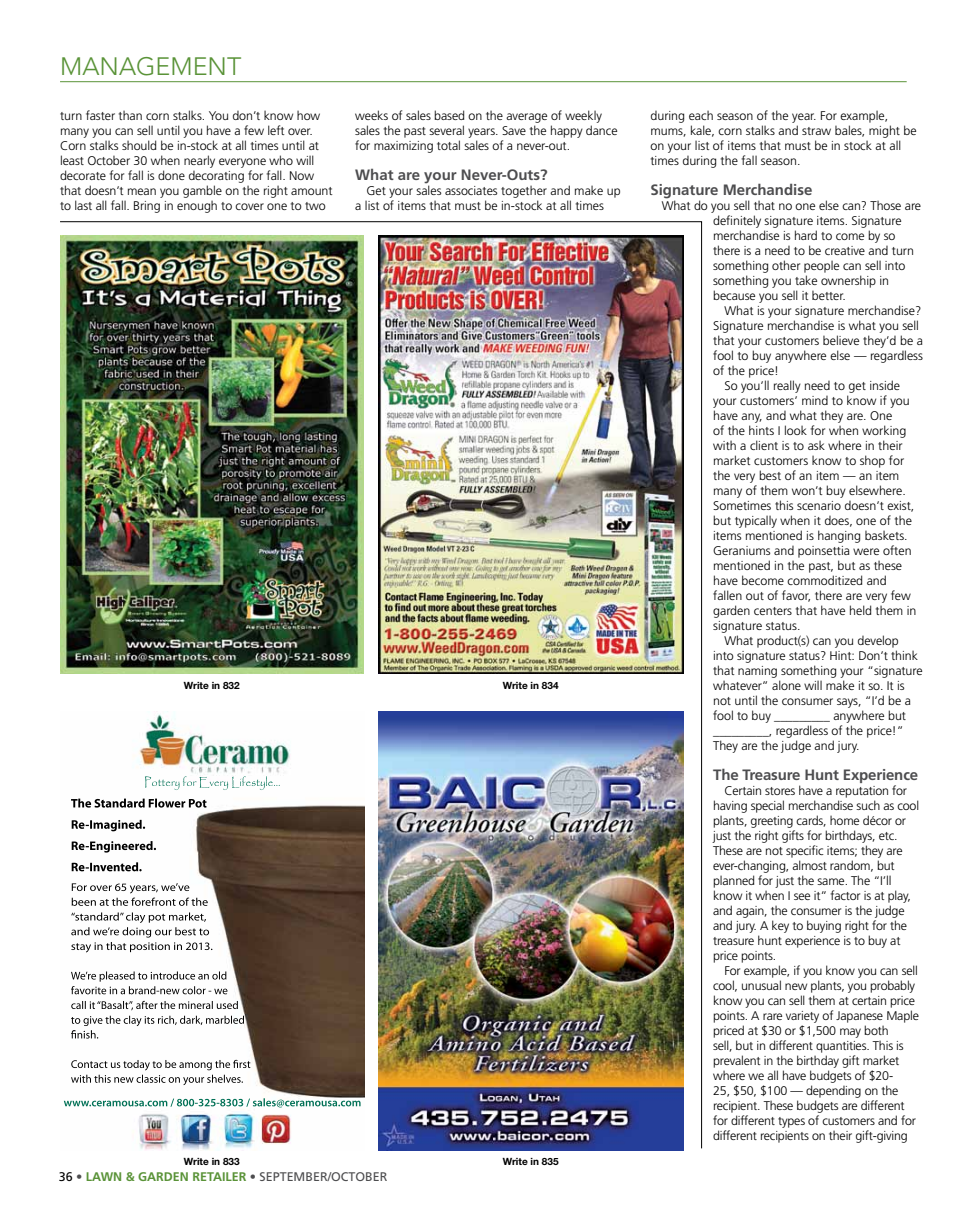
<style>
.page{position:relative;width:968px;height:1215px;background:#fff}
.page>*{position:absolute;margin:0;border:0;box-sizing:border-box;transform-origin:0 0}
.t1{font:300 25px "Avenir LT Std";color:#5a9338}
.t2{font:700 15px "Frutiger LT Std";color:#4d4d4f}
.t3{font:300 12.5px/15px "Frutiger LT Std";letter-spacing:-.005em;color:#000}
.t4{font:12.5px "Frutiger LT Std";color:#4d4d4f}
.t5{font:700 10px "Helvetica Neue LT Std";color:#000}
.s1{color:#000}
.s2{font-weight:700;color:#5a9338}
</style>
<div class="page">
<hr style="left:60px;top:81px;width:846px;height:1px;background:#5a9338">
<img style="left:60px;top:221px;width:642px;height:928px">
<h1 class="t1" style="left:60px;top:52px;width:183px">MANAGEM ENT</h1>
<p class="t3" style="left:60px;top:108px;width:274px">turn faster than corn stalks. You don’t know how many you can sell until you have a few left over.<br>Corn stalks should be in-stock at all times until at least October 30 when nearly everyone who will decorate for fall is done decorating for fall. Now that doesn’t mean you gamble on the right amount to last all fall. Bring in enough to cover one to two</p>
<p class="t3" style="left:355px;top:108px;width:264px">weeks of sales based on the average of weekly sales the past several years. Save the happy dance for maximizing total sales of a never-out.</p>
<p class="t2" style="left:355px;top:166px;width:194px">What are your Never-Outs?</p>
<p class="t3" style="left:355px;top:183px;width:267px;text-indent:11px">Get your sales associates together and make up a list of items that must be in-stock at all times</p>
<p class="t5" style="left:184px;top:679px;width:57px">Write in 832</p>
<p class="t5" style="left:503px;top:679px;width:57px">Write in 834</p>
<p class="t5" style="left:184px;top:1155px;width:57px">Write in 833</p>
<p class="t4" style="left:59px;top:1169px;width:330px"><span class="s1">36</span> • <span class="s2">LAWN &amp; GARDEN RETAILER</span> • SEPTEMBER/OCTOBER</p>
<p class="t5" style="left:503px;top:1155px;width:57px">Write in 835</p>
<p class="t3" style="left:650px;top:108px;width:268px">during each season of the year. For example, mums, kale, corn stalks and straw bales, might be on your list of items that must be in stock at all times during the fall season.</p>
<p class="t2" style="left:650px;top:181px;width:163px">Signature Merchandise</p>
<p class="t3" style="left:713px;top:198px;width:209px;text-indent:-51px">What do you sell that no one else can? Those are definitely signature items. Signature merchandise is hard to come by so there is a need to be creative and turn something other people can sell into something you take ownership in because you sell it better.</p>
<p class="t3" style="left:724px;top:303px;width:198px">What is your signature merchandise?</p>
<p class="t3" style="left:713px;top:318px;width:207px">Signature merchandise is what you sell</p>
<p class="t3" style="left:713px;top:333px;width:211px">that your customers believe they’d be a</p>
<p class="t3" style="left:713px;top:348px;width:211px">fool to buy anywhere else — regardless</p>
<p class="t3" style="left:713px;top:363px;width:67px">of the price!</p>
<p class="t3" style="left:724px;top:378px;width:177px">So you’ll really need to get inside</p>
<p class="t3" style="left:713px;top:393px;width:198px">your customers’ mind to know if you</p>
<p class="t3" style="left:713px;top:408px;width:181px">have any, and what they are. One</p>
<p class="t3" style="left:713px;top:423px;width:195px">of the hints I look for when working</p>
<p class="t3" style="left:713px;top:438px;width:191px">with a client is to ask where in their</p>
<p class="t3" style="left:713px;top:453px;width:192px">market customers know to shop for</p>
<p class="t3" style="left:713px;top:468px;width:188px">the very best of an item — an item</p>
<p class="t3" style="left:713px;top:483px;width:194px">many of them won’t buy elsewhere.</p>
<p class="t3" style="left:713px;top:498px;width:203px">Sometimes this scenario doesn’t exist,</p>
<p class="t3" style="left:713px;top:513px;width:200px">but typically when it does, one of the</p>
<p class="t3" style="left:713px;top:528px;width:196px">items mentioned is hanging baskets.</p>
<p class="t3" style="left:713px;top:543px;width:200px">Geraniums and poinsettia were often</p>
<p class="t3" style="left:713px;top:558px;width:190px">mentioned in the past, but as these</p>
<p class="t3" style="left:713px;top:573px;width:175px">have become commoditized and</p>
<p class="t3" style="left:713px;top:588px;width:199px">fallen out of favor, there are very few</p>
<p class="t3" style="left:713px;top:603px;width:205px">garden centers that have held them in</p>
<p class="t3" style="left:713px;top:618px;width:89px">signature status.</p>
<p class="t3" style="left:724px;top:633px;width:176px">What product(s) can you develop</p>
<p class="t3" style="left:713px;top:648px;width:206px">into signature status? Hint: Don’t think</p>
<p class="t3" style="left:713px;top:663px;width:211px">that naming something your “signature</p>
<p class="t3" style="left:713px;top:678px;width:193px">whatever” alone will make it so. It is</p>
<p class="t3" style="left:713px;top:693px;width:199px">not until the consumer says, “I’d be a</p>
<p class="t3" style="left:713px;top:708px;width:194px">fool to buy _________ anywhere but</p>
<p class="t3" style="left:713px;top:723px;width:192px">_________, regardless of the price!”</p>
<p class="t3" style="left:713px;top:738px;width:148px">They are the judge and jury.</p>
<p class="t2" style="left:713px;top:766px;width:206px">The Treasure Hunt Experience</p>
<p class="t3" style="left:713px;top:783px;width:207px;text-indent:11px">Certain stores have a reputation for having special merchandise such as cool plants, greeting cards, home décor or just the right gifts for birthdays, etc.<br>These are not specific items; they are ever-changing, almost random, but planned for just the same. The “I’ll know it when I see it” factor is at play, and again, the consumer is the judge and jury. A key to buying right for the treasure hunt experience is to buy at price points.</p>
<p class="t3" style="left:713px;top:963px;width:207px;text-indent:11px">For example, if you know you can sell cool, unusual new plants, you probably know you can sell them at certain price points. A rare variety of Japanese Maple priced at $30 or $1,500 may both<br>sell, but in different quantities. This is prevalent in the birthday gift market where we all have budgets of $20-<br>25, $50, $100 — depending on the recipient. These budgets are different for different types of customers and for different recipients on their gift-giving</p>
</div>
